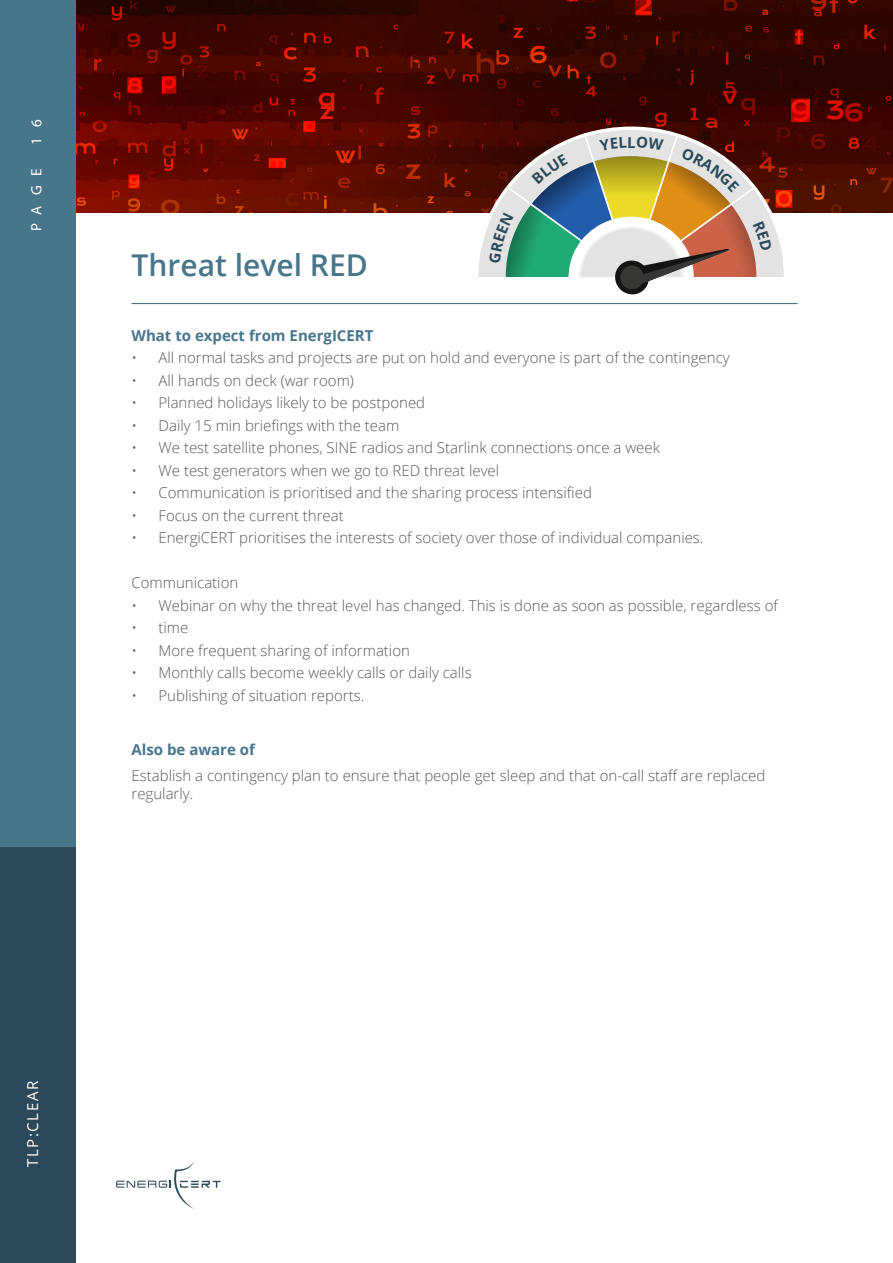
<style>
.page{position:relative;width:893px;height:1263px;background:#fff}
.page>*{position:absolute;margin:0;border:0;box-sizing:border-box;transform-origin:0 0}
.t1{font:600 30px "Open Sans";color:#47768b}
.t2{font:300 15px/18px "Open Sans";color:#57585a}
.t3{font:700 15px "Open Sans";color:#47768b}
.t4{font:15px "Open Sans";letter-spacing:.1em;color:#fff}
.t5{font:15px "Myriad Pro";color:#fff}
</style>
<div class="page">
<img style="left:76px;top:0;width:817px;height:212px">
<div style="left:0;top:0;width:76px;height:1263px;background:#47768b"></div>
<div style="left:0;top:848px;width:76px;height:415px;background:#2c4959"></div>
<svg style="left:116px;top:1161px;width:105px;height:48px"></svg>
<hr style="left:132px;top:303px;width:666px;height:1px;background:#47768b">
<svg style="left:478px;top:130px;width:306px;height:165px"></svg>
<p class="t5" style="left:27px;top:145px;width:27px;rotate:-90deg">1 6</p>
<p class="t5" style="left:27px;top:231px;width:65px;rotate:-90deg">PAGE</p>
<p class="t1" style="left:132px;top:244px;width:238px">Threat level RED</p>
<p class="t3" style="left:132px;top:325px;width:243px">What to expect from EnergICERT</p>
<p class="t2" style="left:132px;top:348px;width:600px">• All normal tasks and projects are put on hold and everyone is part of the contingency</p>
<p class="t2" style="left:132px;top:371px;width:224px">• All hands on deck (war room)</p>
<p class="t2" style="left:132px;top:393px;width:295px">• Planned holidays likely to be postponed</p>
<p class="t2" style="left:132px;top:416px;width:269px">• Daily 15 min briefings with the team</p>
<p class="t2" style="left:132px;top:438px;width:530px">• We test satellite phones, SINE radios and Starlink connections once a week</p>
<p class="t2" style="left:132px;top:461px;width:369px">• We test generators when we go to RED threat level</p>
<p class="t2" style="left:132px;top:483px;width:462px">• Communication is prioritised and the sharing process intensified</p>
<p class="t2" style="left:132px;top:506px;width:214px">• Focus on the current threat</p>
<p class="t2" style="left:132px;top:528px;width:573px">• EnergiCERT prioritises the interests of society over those of individual companies.</p>
<p class="t2" style="left:132px;top:573px;width:108px">Communication</p>
<p class="t2" style="left:132px;top:596px;width:648px">• Webinar on why the threat level has changed. This is done as soon as possible, regardless of</p>
<p class="t2" style="left:132px;top:618px;width:58px">• time</p>
<p class="t2" style="left:132px;top:641px;width:280px">• More frequent sharing of information</p>
<p class="t2" style="left:132px;top:663px;width:342px">• Monthly calls become weekly calls or daily calls</p>
<p class="t2" style="left:132px;top:686px;width:234px">• Publishing of situation reports.</p>
<p class="t3" style="left:132px;top:739px;width:125px">Also be aware of</p>
<p class="t2" style="left:132px;top:766px;width:635px">Establish a contingency plan to ensure that people get sleep and that on-call staff are replaced regularly.</p>
<p class="t4" style="left:23px;top:1167px;width:87px;rotate:-90deg">TLP:CLEAR</p>
</div>
